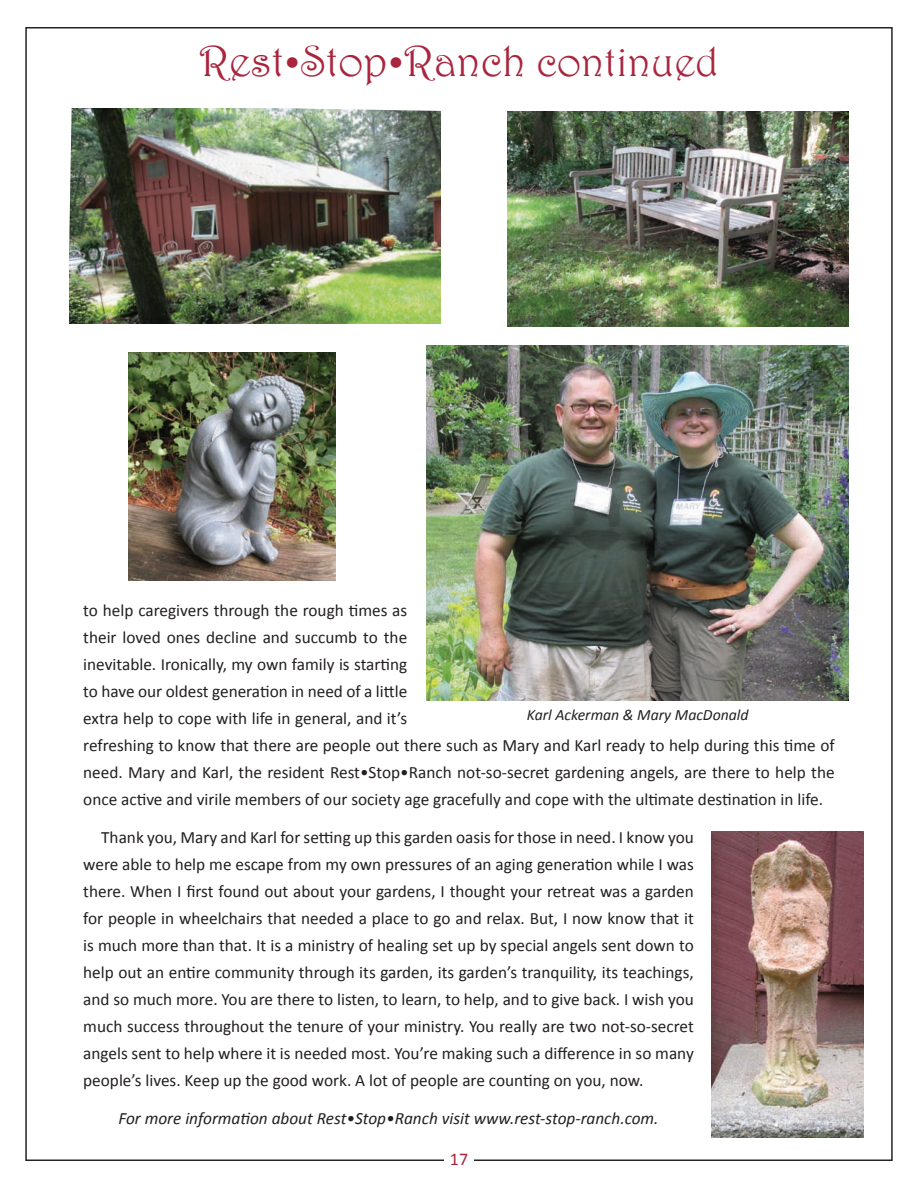
<style>
.page{position:relative;width:918px;height:1188px;background:#fff}
.page>*{position:absolute;margin:0;border:0;box-sizing:border-box;transform-origin:0 0}
.t1{font:43.5px "Harrington";color:#a9253e}
.t2{font:18px "Calibri";color:#a9253e}
.t3{font:17.25px/27px "Calibri";color:#231f20}
.t4{font:italic 17.25px "Calibri";color:#231f20}
.t5{font:italic 15.75px "Calibri";color:#231f20}
.s1{font-size:37.5px}
.s2{font-size:42px}
</style>
<div class="page">
<img style="left:69px;top:108px;width:372px;height:216px">
<img style="left:427px;top:345px;width:422px;height:355px">
<img style="left:508px;top:111px;width:341px;height:216px">
<img style="left:129px;top:352px;width:206px;height:229px">
<img style="left:712px;top:831px;width:152px;height:307px">
<h1 class="t1" style="left:199px;top:34px;width:521px">Rest<span class="s1">•</span>Stop<span class="s1">•</span>Ranch <span class="s2">continued</span></h1>
<p class="t3" style="left:83px;top:597px;width:753px">to help caregivers through the rough times as<br>their loved ones decline and succumb to the<br>inevitable. Ironically, my own family is starting<br>to have our oldest generation in need of a little<br>extra help to cope with life in general, and it’s<br>refreshing to know that there are people out there such as Mary and Karl ready to help during this time of need. Mary and Karl, the resident Rest•Stop•Ranch not-so-secret gardening angels, are there to help the once active and virile members of our society age gracefully and cope with the ultimate destination in life.</p>
<p class="t3" style="left:83px;top:824px;width:612px;text-align:justify;text-indent:18px">Thank you, Mary and Karl for setting up this garden oasis for those in need. I know you were able to help me escape from my own pressures of an aging generation while I was there. When I first found out about your gardens, I thought your retreat was a garden for people in wheelchairs that needed a place to go and relax. But, I now know that it is much more than that. It is a ministry of healing set up by special angels sent down to help out an entire community through its garden, its garden’s tranquility, its teachings, and so much more. You are there to listen, to learn, to help, and to give back. I wish you much success throughout the tenure of your ministry. You really are two not-so-secret angels sent to help where it is needed most. You’re making such a difference in so many people’s lives. Keep up the good work. A lot of people are counting on you, now.</p>
<p class="t4" style="left:118px;top:1107px;width:542px">For more information about Rest•Stop•Ranch visit www.rest-stop-ranch.com.</p>
<p class="t5" style="left:527px;top:704px;width:223px">Karl Ackerman &amp; Mary MacDonald</p>
<p class="t2" style="left:450px;top:1147px;width:20px">17</p>
</div>
